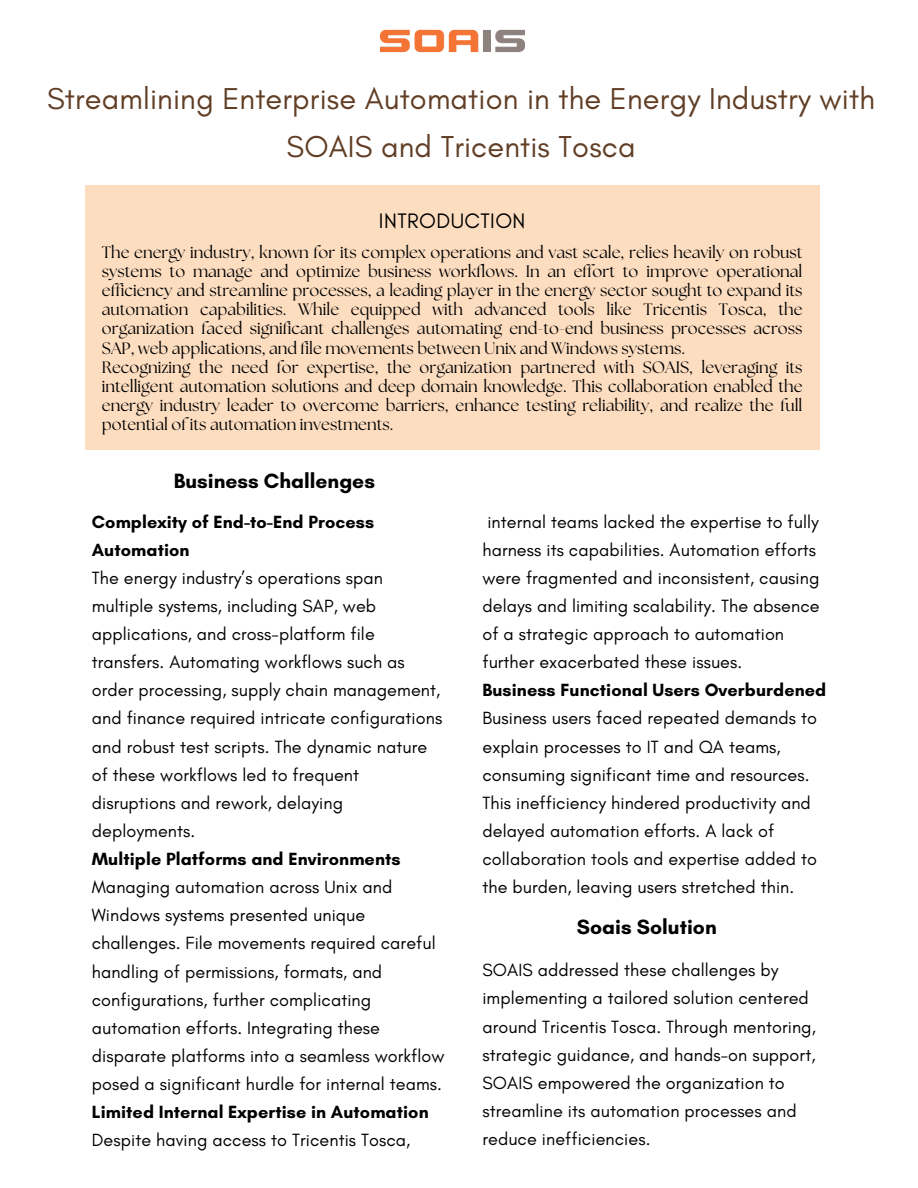
<style>
.page{position:relative;width:918px;height:1188px;background:#fff}
.page>*{position:absolute;margin:0;border:0;box-sizing:border-box;transform-origin:0 0}
.t1{font:30.75px/48.3px "Glacial Indifference";letter-spacing:.005em;color:#613e25;text-align:center}
.t2{font:21.3px "Glacial Indifference";letter-spacing:.02em;color:#000}
.t3{font:700 21px "Glacial Indifference";color:#000}
.t4{font:18px/28.2px "Glacial Indifference";letter-spacing:.005em;color:#000}
.t5{font:700 18px/28.2px "Glacial Indifference";letter-spacing:.005em;color:#000}
.t6{font:16.5px/19.2px "The Seasons";color:#000;text-align:justify}
.s1{font-weight:700}
.s2{font-weight:400}
</style>
<div class="page">
<img style="left:380px;top:30px;width:144px;height:23px">
<div style="left:85px;top:185px;width:734px;height:265px;background:#fdddc0"></div>
<h1 class="t1" style="left:47px;top:74px;width:829px">Streamlining Enterprise Automation in the Energy Industry with<br>SOAIS and Tricentis Tosca</h1>
<p class="t2" style="left:379px;top:208px;width:148px">INTRODUCTION</p>
<p class="t6" style="left:102px;top:244px;width:702px">The energy industry, known for its complex operations and vast scale, relies heavily on robust systems to manage and optimize business workflows. In an effort to improve operational efficiency and streamline processes, a leading player in the energy sector sought to expand its automation capabilities. While equipped with advanced tools like Tricentis Tosca, the organization faced significant challenges automating end-to-end business processes across SAP, web applications, and file movements between Unix and Windows systems.</p>
<p class="t6" style="left:102px;top:358px;width:702px">Recognizing the need for expertise, the organization partnered with SOAIS, leveraging its intelligent automation solutions and deep domain knowledge. This collaboration enabled the energy industry leader to overcome barriers, enhance testing reliability, and realize the full potential of its automation investments.</p>
<p class="t3" style="left:174px;top:468px;width:203px">Business Challenges</p>
<p class="t5" style="left:92px;top:507px;width:284px">Complexity of End-to-End Process<br>Automation</p>
<h3 class="t4" style="left:92px;top:563px;width:352px">The energy industry’s operations span multiple systems, including SAP, web applications, and cross-platform file transfers. Automating workflows such as order processing, supply chain management, and finance required intricate configurations and robust test scripts. The dynamic nature of these workflows led to frequent disruptions and rework, delaying deployments.</h3>
<p class="t4" style="left:92px;top:845px;width:354px"><span class="s1">Multiple Platforms and Environments </span>Managing automation across Unix and Windows systems presented unique challenges. File movements required careful handling of permissions, formats, and configurations, further complicating automation efforts. Integrating these disparate platforms into a seamless workflow posed a significant hurdle for internal teams.</p>
<p class="t5" style="left:92px;top:1098px;width:338px">Limited Internal Expertise in Automation<br><span class="s2">Despite having access to Tricentis Tosca,</span></p>
<p class="t4" style="left:482px;top:507px;width:339px">internal teams lacked the expertise to fully harness its capabilities. Automation efforts were fragmented and inconsistent, causing delays and limiting scalability. The absence of a strategic approach to automation further exacerbated these issues.</p>
<h3 class="t4" style="left:482px;top:676px;width:345px"><span class="s1">Business Functional Users Overburdened </span>Business users faced repeated demands to explain processes to IT and QA teams, consuming significant time and resources.<br>This inefficiency hindered productivity and delayed automation efforts. A lack of collaboration tools and expertise added to the burden, leaving users stretched thin.</h3>
<p class="t3" style="left:577px;top:914px;width:141px">Soais Solution</p>
<p class="t4" style="left:482px;top:956px;width:335px">SOAIS addressed these challenges by implementing a tailored solution centered around Tricentis Tosca. Through mentoring, strategic guidance, and hands-on support, SOAIS empowered the organization to streamline its automation processes and reduce inefficiencies.</p>
</div>
